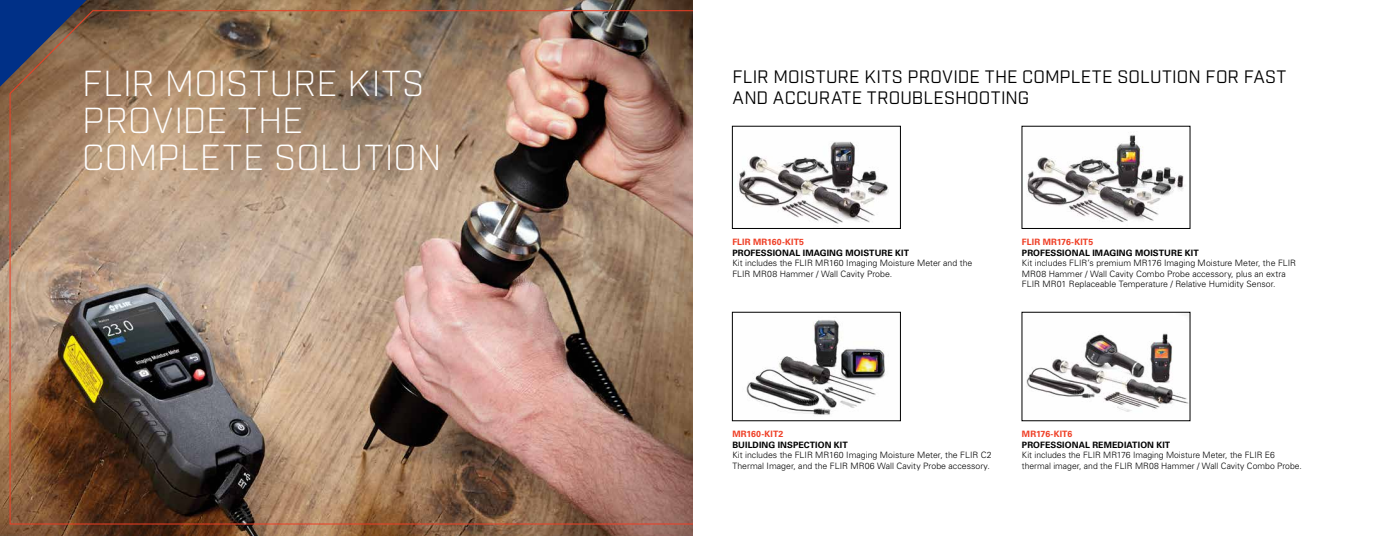
<style>
.page{position:relative;width:1386px;height:536px;background:#fff}
.page>*{position:absolute;margin:0;border:0;box-sizing:border-box;transform-origin:0 0}
.t1{font:300 35.09px/36.8px "Industry";letter-spacing:.01em;color:#fff}
.t2{font:17.5px/21px "Industry";letter-spacing:.01em;color:#000}
.t3{font:300 8.75px/10.5px "Univers LT Std";color:#000}
.t4{font:700 8.75px "Univers LT Std";letter-spacing:.01em;color:#000}
.t5{font:700 8.75px "Univers LT Std";letter-spacing:.01em;color:#ef3e25}
</style>
<div class="page">
<img style="left:0;top:0;width:693px;height:536px">
<svg style="left:0;top:0;width:109px;height:109px;background:#193671"></svg>
<img style="left:9px;top:9px;width:684px;height:515px">
<img style="left:739px;top:141px;width:150px;height:83px">
<div style="left:732px;top:126px;width:169px;height:102px;border:1px solid #000"></div>
<img style="left:1027px;top:134px;width:157px;height:88px">
<img style="left:746px;top:320px;width:140px;height:95px">
<div style="left:732px;top:312px;width:169px;height:108px;border:1px solid #000"></div>
<img style="left:1026px;top:314px;width:162px;height:98px">
<h1 class="t1" style="left:82px;top:66px;width:361px">FLIR MOISTURE KITS<br>PROVIDE THE<br>COMPLETE SOLUTION</h1>
<h2 class="t2" style="left:732px;top:67px;width:555px">FLIR MOISTURE KITS PROVIDE THE COMPLETE SOLUTION FOR FAST<br>AND ACCURATE TROUBLESHOOTING</h2>
<p class="t5" style="left:732px;top:237px;width:73px">FLIR MR160-KIT5</p>
<p class="t4" style="left:732px;top:247px;width:178px">PROFESSIONAL IMAGING MOISTURE KIT</p>
<p class="t3" style="left:732px;top:258px;width:242px">Kit includes the FLIR MR160 Imaging Moisture Meter and the<br>FLIR MR08 Hammer / Wall Cavity Probe.</p>
<p class="t5" style="left:1022px;top:237px;width:73px">FLIR MR176-KIT5</p>
<p class="t4" style="left:1022px;top:247px;width:178px">PROFESSIONAL IMAGING MOISTURE KIT</p>
<p class="t3" style="left:1022px;top:258px;width:276px">Kit includes FLIR’s premium MR176 Imaging Moisture Meter, the FLIR<br>MR08 Hammer / Wall Cavity Combo Probe accessory, plus an extra<br>FLIR MR01 Replaceable Temperature / Relative Humidity Sensor.</p>
<p class="t5" style="left:732px;top:428px;width:53px">MR160-KIT2</p>
<p class="t4" style="left:732px;top:439px;width:117px">BUILDING INSPECTION KIT</p>
<p class="t3" style="left:732px;top:449px;width:261px">Kit includes the FLIR MR160 Imaging Moisture Meter, the FLIR C2<br>Thermal Imager, and the FLIR MR06 Wall Cavity Probe accessory.</p>
<p class="t5" style="left:1022px;top:428px;width:52px">MR176-KIT6</p>
<p class="t4" style="left:1022px;top:439px;width:150px">PROFESSIONAL REMEDIATION KIT</p>
<p class="t3" style="left:1022px;top:449px;width:282px">Kit includes the FLIR MR176 Imaging Moisture Meter, the FLIR E6 thermal imager, and the FLIR MR08 Hammer / Wall Cavity Combo Probe.</p>
</div>
